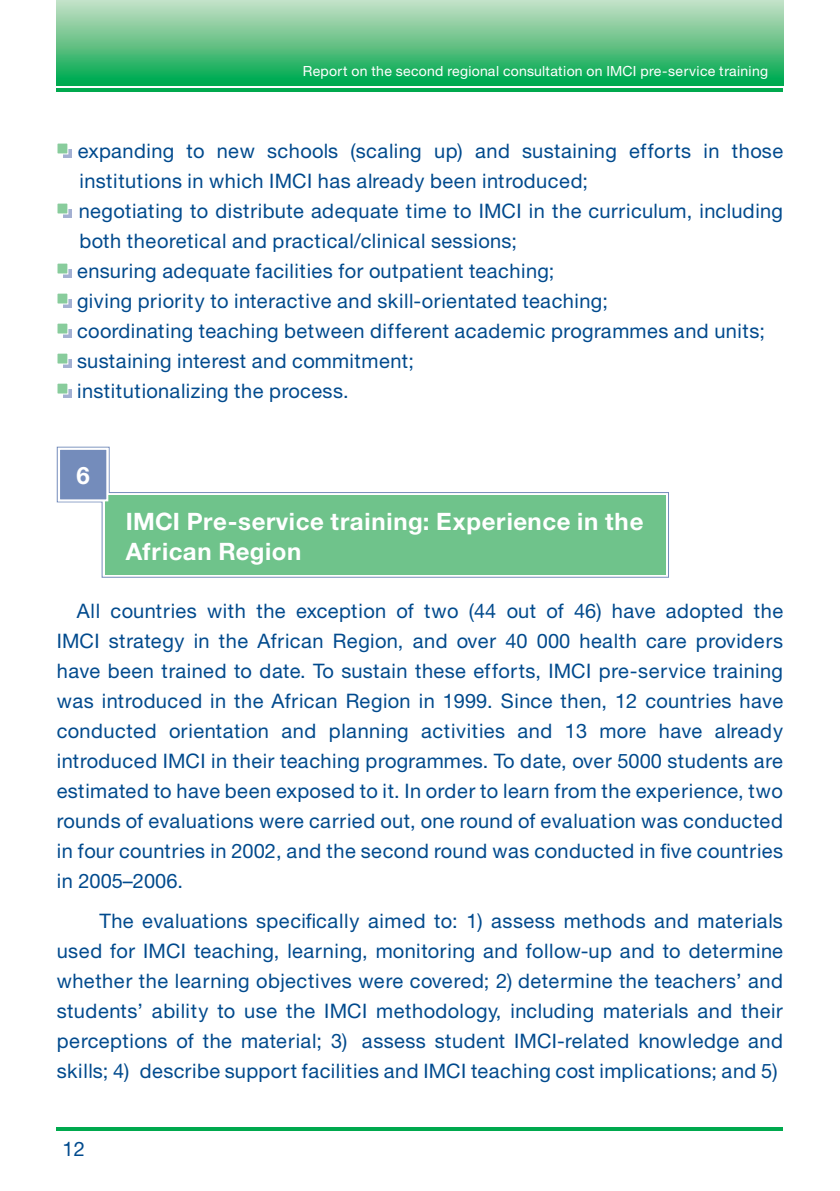
<style>
.page{position:relative;width:840px;height:1191px;background:#fff}
.page>*{position:absolute;margin:0;border:0;box-sizing:border-box;transform-origin:0 0}
.t1{font:700 24px/30px "Helvetica Neue";letter-spacing:.02em;color:#fff}
.t2{font:20px/30px "Helvetica Neue";letter-spacing:.02em;color:#004a8d;text-align:justify}
.t3{font:14px "Helvetica Neue";letter-spacing:.02em;color:#fff}
</style>
<div class="page">
<hr style="left:57px;top:88px;width:725px;height:4px;background:#00a94e">
<div style="left:57px;top:0;width:725px;height:85px;background:linear-gradient(to bottom,#cde0c7,#00a74a)"></div>
<hr style="left:57px;top:1127px;width:725px;height:4px;background:#00a94e">
<svg style="left:63px;top:149px;width:8px;height:9px"></svg>
<div style="left:57px;top:143px;width:11px;height:11px;background:#88cc9c"></div>
<div style="left:57px;top:143px;width:11px;height:11px;border:1px solid #fff"></div>
<svg style="left:63px;top:209px;width:8px;height:9px"></svg>
<div style="left:57px;top:203px;width:11px;height:11px;background:#88cc9c"></div>
<div style="left:57px;top:203px;width:11px;height:11px;border:1px solid #fff"></div>
<svg style="left:63px;top:269px;width:8px;height:9px"></svg>
<div style="left:57px;top:263px;width:11px;height:11px;background:#88cc9c"></div>
<div style="left:57px;top:263px;width:11px;height:11px;border:1px solid #fff"></div>
<svg style="left:63px;top:299px;width:8px;height:9px"></svg>
<div style="left:57px;top:293px;width:11px;height:11px;background:#88cc9c"></div>
<div style="left:57px;top:293px;width:11px;height:11px;border:1px solid #fff"></div>
<svg style="left:63px;top:329px;width:8px;height:9px"></svg>
<div style="left:57px;top:323px;width:11px;height:11px;background:#88cc9c"></div>
<div style="left:57px;top:323px;width:11px;height:11px;border:1px solid #fff"></div>
<svg style="left:63px;top:359px;width:8px;height:9px"></svg>
<div style="left:57px;top:353px;width:11px;height:11px;background:#88cc9c"></div>
<div style="left:57px;top:353px;width:11px;height:11px;border:1px solid #fff"></div>
<svg style="left:63px;top:389px;width:8px;height:9px"></svg>
<div style="left:57px;top:383px;width:11px;height:11px;background:#88cc9c"></div>
<div style="left:57px;top:383px;width:11px;height:11px;border:1px solid #fff"></div>
<svg style="left:56px;top:446px;width:613px;height:132px"></svg>
<div style="left:105px;top:495px;width:560px;height:79px;background:#6fc38b"></div>
<div style="left:59px;top:449px;width:48px;height:51px;background:#748cbb"></div>
<div style="left:58px;top:448px;width:50px;height:53px;border:2px solid #fff"></div>
<p class="t3" style="left:303px;top:63px;width:466px">Report on the second regional consultation on IMCI pre-service training</p>
<p class="t2" style="left:77px;top:135px;width:707px;text-align:left">expanding to new schools (scaling up) and sustaining efforts in those institutions in which IMCI has already been introduced;<br>negotiating to distribute adequate time to IMCI in the curriculum, including both theoretical and practical/clinical sessions;<br>ensuring adequate facilities for outpatient teaching;<br>giving priority to interactive and skill-orientated teaching;<br>coordinating teaching between different academic programmes and units; sustaining interest and commitment;<br>institutionalizing the process.</p>
<p class="t1" style="left:76px;top:460px;width:15px">6</p>
<p class="t1" style="left:126px;top:505px;width:519px">IMCI Pre-service training: Experience in the<br>African Region</p>
<p class="t2" style="left:57px;top:595px;width:727px;text-indent:20px">All countries with the exception of two (44 out of 46) have adopted the IMCI strategy in the African Region, and over 40 000 health care providers have been trained to date. To sustain these efforts, IMCI pre-service training was introduced in the African Region in 1999. Since then, 12 countries have conducted orientation and planning activities and 13 more have already introduced IMCI in their teaching programmes. To date, over 5000 students are estimated to have been exposed to it. In order to learn from the experience, two rounds of evaluations were carried out, one round of evaluation was conducted in four countries in 2002, and the second round was conducted in five countries in 2005–2006.</p>
<p class="t2" style="left:57px;top:905px;width:727px;text-indent:43px">The evaluations specifically aimed to: 1) assess methods and materials used for IMCI teaching, learning, monitoring and follow-up and to determine whether the learning objectives were covered; 2) determine the teachers’ and students’ ability to use the IMCI methodology, including materials and their perceptions of the material; 3) assess student IMCI-related knowledge and skills; 4) describe support facilities and IMCI teaching cost implications; and 5)</p>
<p class="t2" style="left:63px;top:1134px;width:24px">12</p>
</div>
